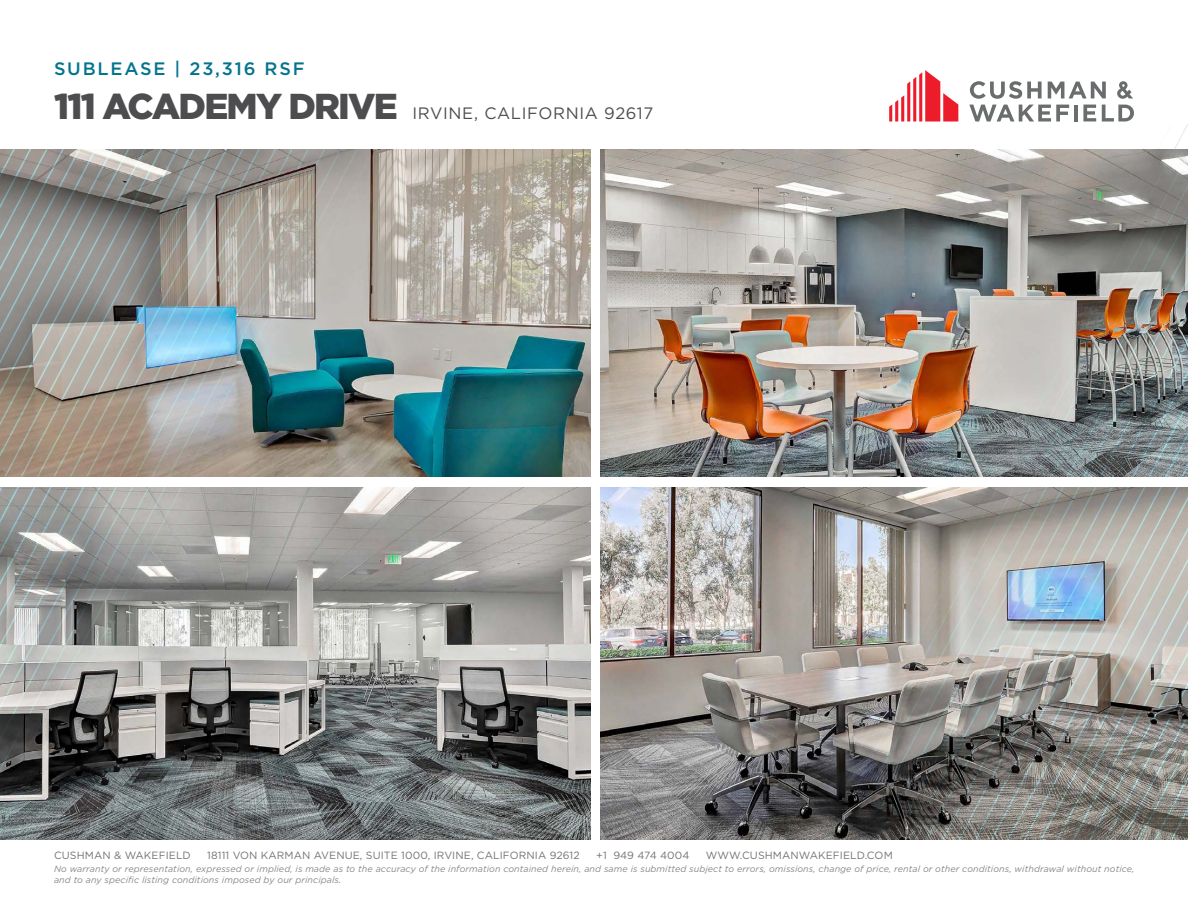
<style>
.page{position:relative;width:1188px;height:918px;background:#fff}
.page>*{position:absolute;margin:0;border:0;box-sizing:border-box;transform-origin:0 0}
.t1{font:500 18px "Gotham";letter-spacing:.1em;color:#03748f}
.t2{font:16.5px "Gotham";letter-spacing:.04em;color:#4d4d4f}
.t3{font:10.5px "Gotham";letter-spacing:.01em;color:#717372}
.t4{font:italic 9px/10.5px "Gotham";letter-spacing:.01em;color:#858789}
.s1{font-weight:900;font-size:36px}
</style>
<div class="page">
<svg style="left:889px;top:70px;width:69px;height:52px"></svg>
<hr style="left:1074px;top:105px;width:4px;height:17px;background:#6a6d6d">
<svg style="left:1083px;top:105px;width:13px;height:16px"></svg>
<svg style="left:1102px;top:105px;width:32px;height:17px"></svg>
<svg style="left:970px;top:81px;width:72px;height:18px"></svg>
<svg style="left:1048px;top:82px;width:58px;height:16px"></svg>
<svg style="left:969px;top:105px;width:100px;height:17px"></svg>
<svg style="left:1117px;top:81px;width:16px;height:18px"></svg>
<img style="left:0;top:150px;width:590px;height:327px">
<img style="left:601px;top:150px;width:380px;height:327px">
<img style="left:207px;top:487px;width:383px;height:353px">
<img style="left:601px;top:487px;width:190px;height:353px">
<img style="left:791px;top:487px;width:397px;height:353px">
<svg style="left:981px;top:124px;width:207px;height:353px;background:#9a9995"></svg>
<img style="left:0;top:149px;width:382px;height:327px">
<svg style="left:0;top:487px;width:207px;height:353px;background:#888a89"></svg>
<h1 class="t1" style="left:54px;top:59px;width:252px">SUBLEASE | 23,316 RSF</h1>
<h2 class="t2" style="left:54px;top:104px;width:601px"><span class="s1">111 ACADEMY DRIVE</span> IRVINE, CALIFORNIA 92617</h2>
<p class="t3" style="left:54px;top:849px;width:138px">CUSHMAN &amp; WAKEFIELD</p>
<p class="t3" style="left:207px;top:849px;width:374px">18111 VON KARMAN AVENUE, SUITE 1000, IRVINE, CALIFORNIA 92612</p>
<p class="t3" style="left:596px;top:849px;width:95px">+1 949 474 4004</p>
<p class="t3" style="left:706px;top:849px;width:188px">WWW.CUSHMANWAKEFIELD.COM</p>
<p class="t4" style="left:54px;top:864px;width:1082px">No warranty or representation, expressed or implied, is made as to the accuracy of the information contained herein, and same is submitted subject to errors, omissions, change of price, rental or other conditions, withdrawal without notice, and to any specific listing conditions imposed by our principals.</p>
</div>
